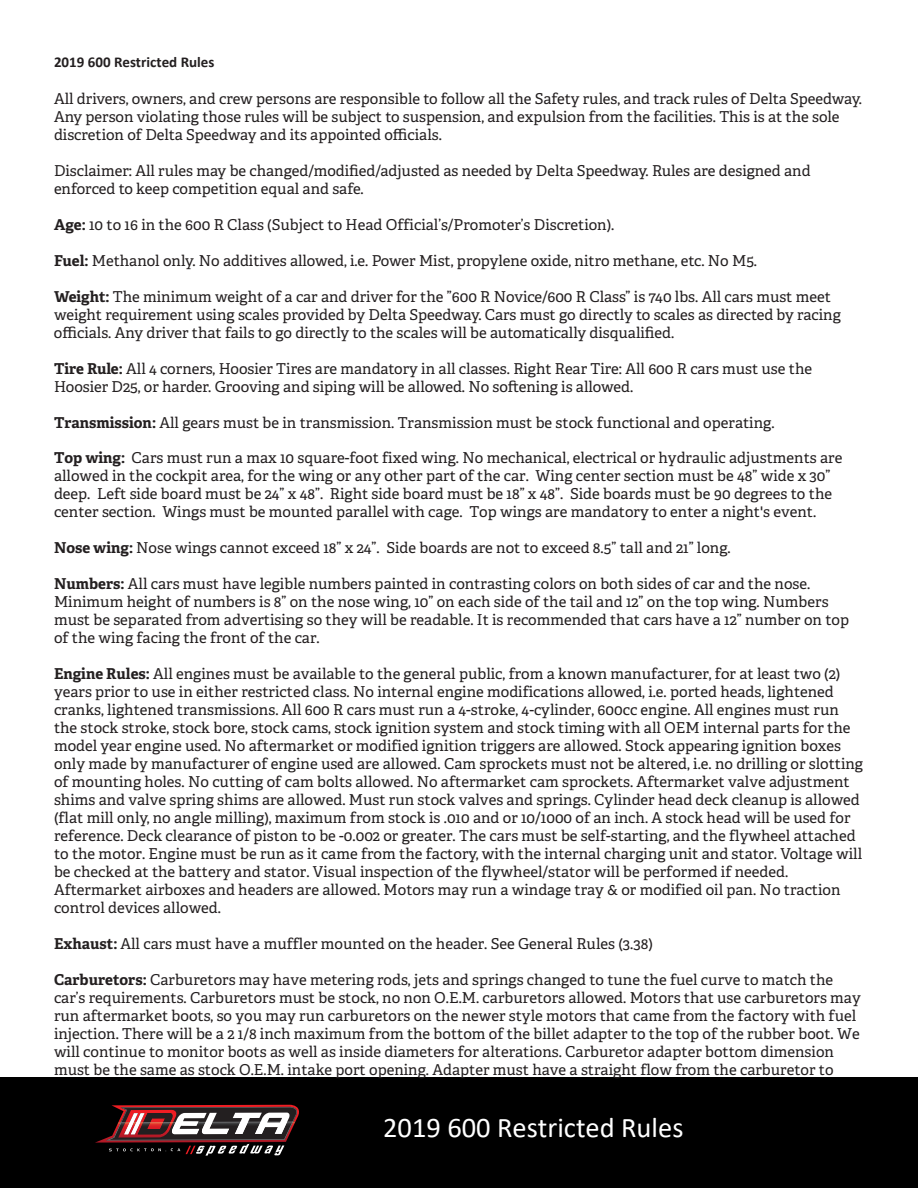
<style>
.page{position:relative;width:918px;height:1188px;background:#fff}
.page>*{position:absolute;margin:0;border:0;box-sizing:border-box;transform-origin:0 0}
.t1{font:28.5px "Calibri";color:#fff}
.t2{font:15px/18px "Adelle PE";color:#231f20}
.t3{font:700 15px "Calibri";color:#231f20}
.s1{font-weight:700}
</style>
<div class="page">
<div style="left:0;top:1077px;width:918px;height:111px;background:#000"></div>
<img style="left:229px;top:1104px;width:63px;height:1px">
<svg style="left:95px;top:1105px;width:204px;height:51px"></svg>
<p class="t3" style="left:54px;top:51px;width:162px">2019 600 Restricted Rules</p>
<p class="t2" style="left:54px;top:89px;width:810px">All drivers, owners, and crew persons are responsible to follow all the Safety rules, and track rules of Delta Speedway.<br>Any person violating those rules will be subject to suspension, and expulsion from the facilities. This is at the sole discretion of Delta Speedway and its appointed officials.</p>
<p class="t2" style="left:54px;top:161px;width:758px">Disclaimer: All rules may be changed/modified/adjusted as needed by Delta Speedway. Rules are designed and enforced to keep competition equal and safe.</p>
<p class="t2" style="left:54px;top:215px;width:562px"><span class="s1">Age:</span> 10 to 16 in the 600 R Class (Subject to Head Official’s/Promoter’s Discretion).</p>
<p class="t2" style="left:54px;top:251px;width:705px"><span class="s1">Fuel:</span> Methanol only. No additives allowed, i.e. Power Mist, propylene oxide, nitro methane, etc. No M5.</p>
<p class="t2" style="left:54px;top:287px;width:788px"><span class="s1">Weight:</span> The minimum weight of a car and driver for the ”600 R Novice/600 R Class” is 740 lbs. All cars must meet weight requirement using scales provided by Delta Speedway. Cars must go directly to scales as directed by racing officials. Any driver that fails to go directly to the scales will be automatically disqualified.</p>
<p class="t2" style="left:54px;top:359px;width:760px"><span class="s1">Tire Rule:</span> All 4 corners, Hoosier Tires are mandatory in all classes. Right Rear Tire: All 600 R cars must use the<br>Hoosier D25, or harder. Grooving and siping will be allowed. No softening is allowed.</p>
<p class="t2" style="left:54px;top:413px;width:722px"><span class="s1">Transmission:</span> All gears must be in transmission. Transmission must be stock functional and operating.</p>
<p class="t2" style="left:54px;top:448px;width:790px"><span class="s1">Top wing:</span> Cars must run a max 10 square-foot fixed wing. No mechanical, electrical or hydraulic adjustments are allowed in the cockpit area, for the wing or any other part of the car. Wing center section must be 48” wide x 30” deep. Left side board must be 24” x 48”. Right side board must be 18” x 48”. Side boards must be 90 degrees to the center section. Wings must be mounted parallel with cage. Top wings are mandatory to enter a night's event.</p>
<p class="t2" style="left:54px;top:539px;width:678px"><span class="s1">Nose wing:</span> Nose wings cannot exceed 18” x 24”. Side boards are not to exceed 8.5” tall and 21” long.</p>
<p class="t2" style="left:54px;top:575px;width:797px"><span class="s1">Numbers:</span> All cars must have legible numbers painted in contrasting colors on both sides of car and the nose.<br>Minimum height of numbers is 8” on the nose wing, 10” on each side of the tail and 12” on the top wing. Numbers must be separated from advertising so they will be readable. It is recommended that cars have a 12” number on top of the wing facing the front of the car.</p>
<p class="t2" style="left:54px;top:664px;width:811px"><span class="s1">Engine Rules:</span> All engines must be available to the general public, from a known manufacturer, for at least two (2) years prior to use in either restricted class. No internal engine modifications allowed, i.e. ported heads, lightened cranks, lightened transmissions. All 600 R cars must run a 4-stroke, 4-cylinder, 600cc engine. All engines must run the stock stroke, stock bore, stock cams, stock ignition system and stock timing with all OEM internal parts for the model year engine used. No aftermarket or modified ignition triggers are allowed. Stock appearing ignition boxes only made by manufacturer of engine used are allowed. Cam sprockets must not be altered, i.e. no drilling or slotting of mounting holes. No cutting of cam bolts allowed. No aftermarket cam sprockets. Aftermarket valve adjustment shims and valve spring shims are allowed. Must run stock valves and springs. Cylinder head deck cleanup is allowed (flat mill only, no angle milling), maximum from stock is .010 and or 10/1000 of an inch. A stock head will be used for reference. Deck clearance of piston to be -0.002 or greater. The cars must be self-starting, and the flywheel attached to the motor. Engine must be run as it came from the factory, with the internal charging unit and stator. Voltage will be checked at the battery and stator. Visual inspection of the flywheel/stator will be performed if needed.<br>Aftermarket airboxes and headers are allowed. Motors may run a windage tray &amp; or modified oil pan. No traction control devices allowed.</p>
<p class="t2" style="left:54px;top:934px;width:600px"><span class="s1">Exhaust:</span> All cars must have a muffler mounted on the header. See General Rules (3.38)</p>
<p class="t2" style="left:54px;top:970px;width:808px"><span class="s1">Carburetors:</span> Carburetors may have metering rods, jets and springs changed to tune the fuel curve to match the car’s requirements. Carburetors must be stock, no non O.E.M. carburetors allowed. Motors that use carburetors may run aftermarket boots, so you may run carburetors on the newer style motors that came from the factory with fuel injection. There will be a 2 1/8 inch maximum from the bottom of the billet adapter to the top of the rubber boot. We will continue to monitor boots as well as inside diameters for alterations. Carburetor adapter bottom dimension must be the same as stock O.E.M. intake port opening. Adapter must have a straight flow from the carburetor to</p>
<h1 class="t1" style="left:383px;top:1107px;width:302px">2019 600 Restricted Rules</h1>
</div>
